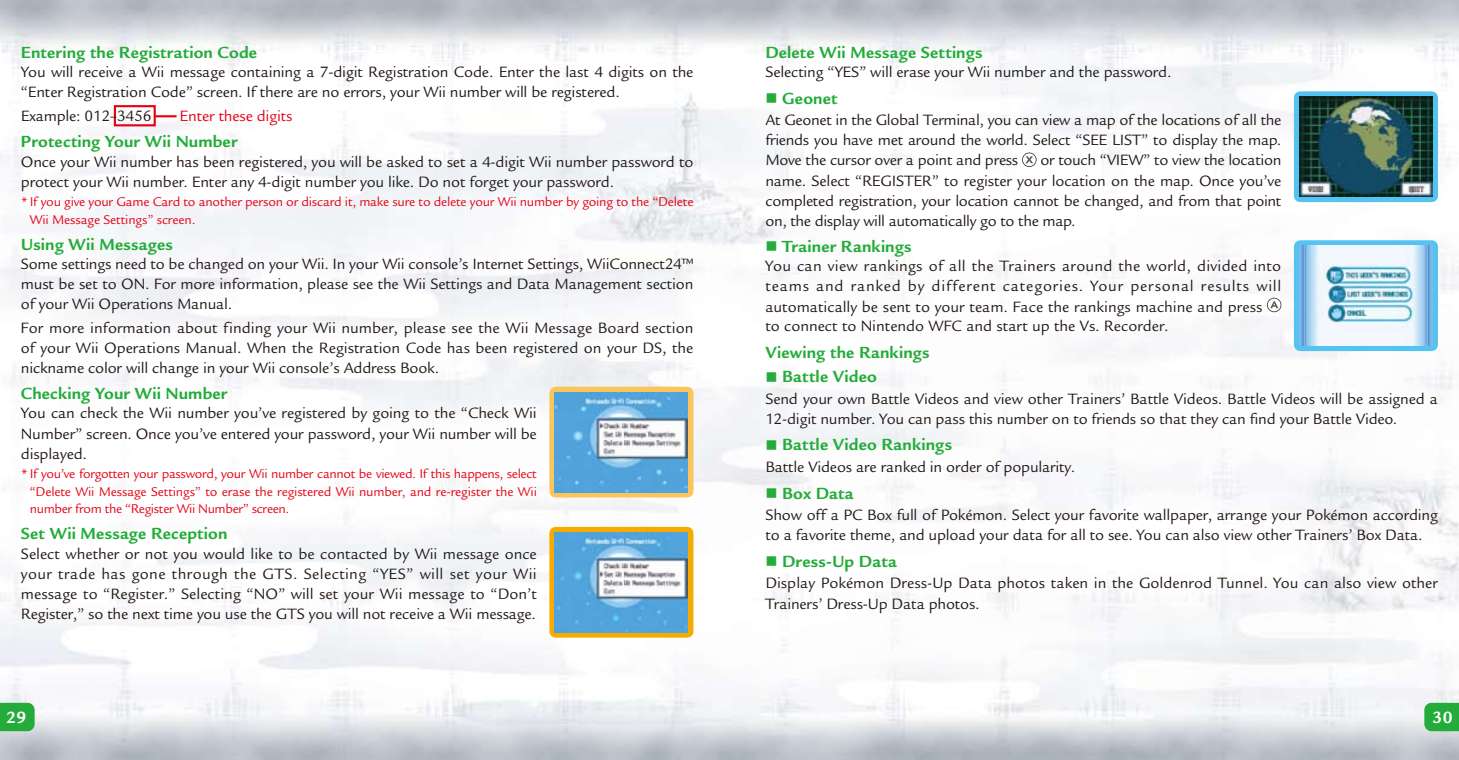
<style>
.page{position:relative;width:1459px;height:760px;background:#fff}
.page>*{position:absolute;margin:0;border:0;box-sizing:border-box;transform-origin:0 0}
.t1{font:700 17.75px "Legacy Sans Std";color:#fff}
.t2{font:700 17.5px "Legacy Sans Std";letter-spacing:.01em;color:#23ac39}
.t3{font:16.25px/20px "Legacy Sans Std";letter-spacing:-.01em;color:#231916;text-align:justify}
.t4{font:16.25px/20px "Legacy Sans Std";letter-spacing:.015em;color:#231916}
.t5{font:16.25px "Legacy Sans Std";letter-spacing:-.01em;color:#e60013}
.t6{font:13.75px/17.5px "Legacy Sans Std";letter-spacing:-.015em;color:#e60013}
</style>
<div class="page">
<img style="left:0;top:0;width:1458px;height:759px">
<svg style="left:549px;top:526px;width:144px;height:111px;background:#e1af2e"></svg>
<img style="left:555px;top:532px;width:133px;height:99px">
<svg style="left:1293px;top:240px;width:144px;height:111px;background:#67c8f1"></svg>
<img style="left:1299px;top:245px;width:133px;height:100px">
<svg style="left:549px;top:386px;width:144px;height:111px;background:#e3c374"></svg>
<img style="left:555px;top:392px;width:133px;height:99px">
<svg style="left:1293px;top:91px;width:144px;height:111px;background:#56b2d7"></svg>
<img style="left:1299px;top:97px;width:133px;height:99px">
<svg style="left:0;top:702px;width:35px;height:28px"></svg>
<svg style="left:1424px;top:702px;width:34px;height:28px"></svg>
<div style="left:114px;top:105px;width:42px;height:21px;border:2px solid #e60013"></div>
<hr style="left:155px;top:115px;width:21px;height:2px;background:#e60013">
<svg style="left:1022px;top:152px;width:14px;height:15px"></svg>
<svg style="left:1266px;top:297px;width:15px;height:15px"></svg>
<p class="t2" style="left:21px;top:42px;width:238px">Entering the Registration Code</p>
<p class="t3" style="left:21px;top:62px;width:674px">You will receive a Wii message containing a 7-digit Registration Code. Enter the last 4 digits on the “Enter Registration Code” screen. If there are no errors, your Wii number will be registered.</p>
<p class="t3" style="left:21px;top:106px;width:132px">Example: 012–3456</p>
<p class="t5" style="left:180px;top:106px;width:114px">Enter these digits</p>
<p class="t2" style="left:21px;top:132px;width:218px">Protecting Your Wii Number</p>
<p class="t3" style="left:21px;top:151px;width:674px">Once your Wii number has been registered, you will be asked to set a 4-digit Wii number password to protect your Wii number. Enter any 4-digit number you like. Do not forget your password.</p>
<p class="t6" style="left:30px;top:193px;width:665px;text-indent:-9px">* If you give your Game Card to another person or discard it, make sure to delete your Wii number by going to the “Delete<br>Wii Message Settings” screen.</p>
<p class="t2" style="left:21px;top:234px;width:154px">Using Wii Messages</p>
<p class="t3" style="left:21px;top:254px;width:674px">Some settings need to be changed on your Wii. In your Wii console’s Internet Settings, WiiConnect24™ must be set to ON. For more information, please see the Wii Settings and Data Management section of your Wii Operations Manual.</p>
<p class="t3" style="left:21px;top:317px;width:674px">For more information about finding your Wii number, please see the Wii Message Board section of your Wii Operations Manual. When the Registration Code has been registered on your DS, the nickname color will change in your Wii console’s Address Book.</p>
<p class="t2" style="left:21px;top:383px;width:208px">Checking Your Wii Number</p>
<p class="t3" style="left:21px;top:403px;width:517px">You can check the Wii number you’ve registered by going to the “Check Wii Number” screen. Once you’ve entered your password, your Wii number will be displayed.</p>
<p class="t6" style="left:30px;top:465px;width:508px;text-align:justify;text-indent:-9px">* If you’ve forgotten your password, your Wii number cannot be viewed. If this happens, select “Delete Wii Message Settings” to erase the registered Wii number, and re-register the Wii number from the “Register Wii Number” screen.</p>
<p class="t2" style="left:21px;top:523px;width:208px">Set Wii Message Reception</p>
<p class="t3" style="left:21px;top:543px;width:517px">Select whether or not you would like to be contacted by Wii message once your trade has gone through the GTS. Selecting “YES” will set your Wii message to “Register.” Selecting “NO” will set your Wii message to “Don’t Register,” so the next time you use the GTS you will not receive a Wii message.</p>
<p class="t2" style="left:765px;top:42px;width:219px">Delete Wii Message Settings</p>
<p class="t3" style="left:765px;top:62px;width:407px">Selecting “YES” will erase your Wii number and the password.</p>
<p class="t2" style="left:765px;top:88px;width:73px">■ Geonet</p>
<p class="t3" style="left:765px;top:110px;width:517px">At Geonet in the Global Terminal, you can view a map of the locations of all the friends you have met around the world. Select “SEE LIST” to display the map.<br>Move the cursor over a point and press</p>
<p class="t3" style="left:765px;top:150px;width:517px;text-indent:275px">or touch “VIEW” to view the location name. Select “REGISTER” to register your location on the map. Once you’ve completed registration, your location cannot be changed, and from that point on, the display will automatically go to the map.</p>
<p class="t2" style="left:765px;top:236px;width:148px">■ Trainer Rankings</p>
<p class="t4" style="left:765px;top:256px;width:517px">You can view rankings of all the Trainers around the world, divided into teams and ranked by different categories. Your personal results will automatically be sent to your team. Face the rankings machine and press<br>to connect to Nintendo WFC and start up the Vs. Recorder.</p>
<p class="t2" style="left:765px;top:342px;width:166px">Viewing the Rankings</p>
<p class="t2" style="left:765px;top:366px;width:113px">■ Battle Video</p>
<p class="t3" style="left:765px;top:389px;width:674px">Send your own Battle Videos and view other Trainers’ Battle Videos. Battle Videos will be assigned a<br>12-digit number. You can pass this number on to friends so that they can find your Battle Video.</p>
<p class="t2" style="left:765px;top:434px;width:188px">■ Battle Video Rankings</p>
<p class="t3" style="left:765px;top:457px;width:311px">Battle Videos are ranked in order of popularity.</p>
<p class="t2" style="left:765px;top:482px;width:90px">■ Box Data</p>
<p class="t3" style="left:765px;top:505px;width:674px">Show off a PC Box full of Pokémon. Select your favorite wallpaper, arrange your Pokémon according to a favorite theme, and upload your data for all to see. You can also view other Trainers’ Box Data.</p>
<p class="t2" style="left:765px;top:551px;width:133px">■ Dress-Up Data</p>
<p class="t3" style="left:765px;top:573px;width:674px">Display Pokémon Dress-Up Data photos taken in the Goldenrod Tunnel. You can also view other<br>Trainers’ Dress-Up Data photos.</p>
<p class="t1" style="left:6px;top:706px;width:22px">29</p>
<p class="t1" style="left:1432px;top:706px;width:22px">30</p>
</div>
